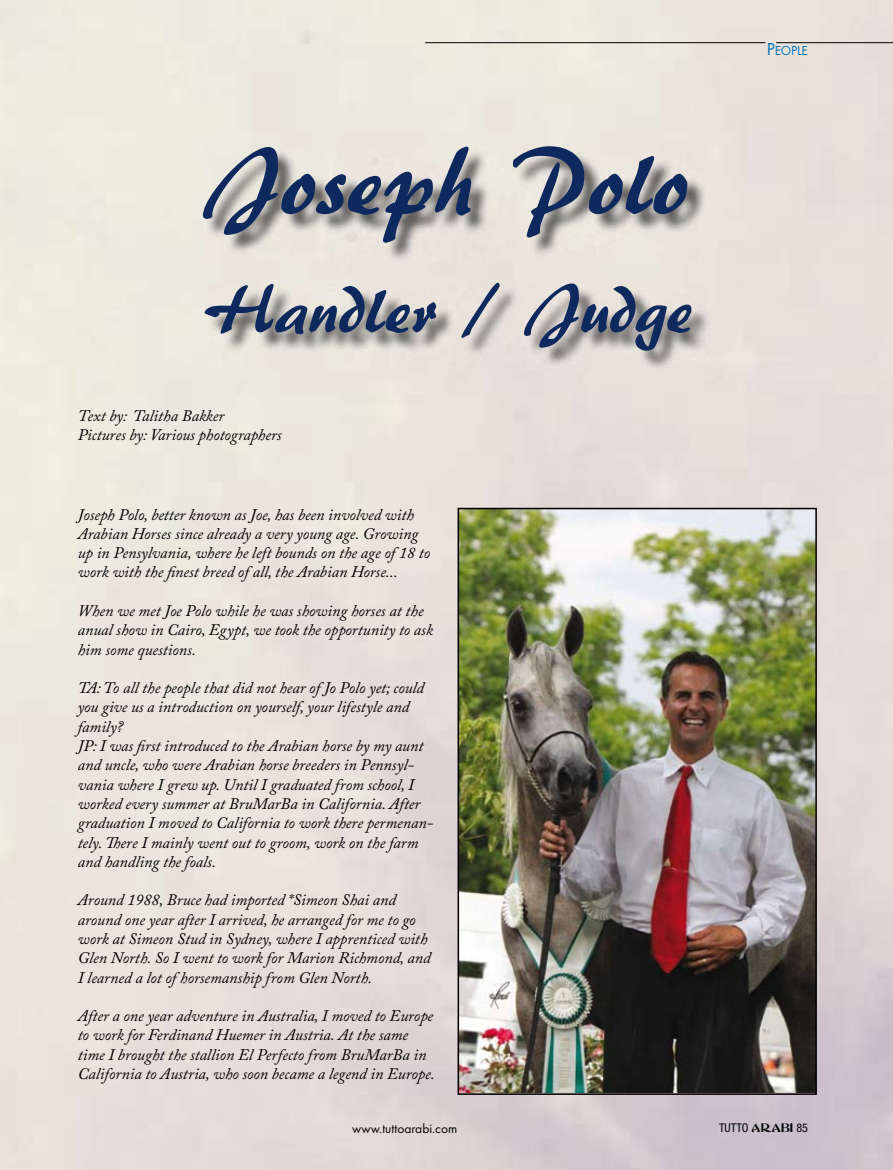
<style>
.page{position:relative;width:893px;height:1170px;background:#fff}
.page>*{position:absolute;margin:0;border:0;box-sizing:border-box;transform-origin:0 0}
.t1{font:96.45px "ARBERKLEY";color:#0e295e}
.t2{font:70.35px "ARBERKLEY";color:#0e295e}
.t3{font:italic 16.05px/19.4px "Adobe Caslon Pro";color:#000}
.t4{font:13.5px "Futura T";color:#000}
.t5{font:13.5px "Futura T";letter-spacing:-.015em;color:#0072ba}
.t6{font:condensed 12px "Helvetica Neue";color:#000}
.s1{font-size:18px}
.s2{font-family:"Abbess";font-stretch:normal}
</style>
<div class="page">
<img style="left:0;top:0;width:893px;height:1169px">
<img style="left:205px;top:148px;width:501px;height:113px">
<img style="left:206px;top:284px;width:503px;height:85px">
<img style="left:461px;top:510px;width:353px;height:581px">
<div style="left:458px;top:507px;width:359px;height:587px;border:2px solid #000"></div>
<hr style="left:776px;top:42px;width:117px;height:1px;background:#000">
<hr style="left:425px;top:42px;width:340px;height:1px;background:#000">
<h1 class="t1" style="left:206px;top:123px;width:484px">Joseph Polo</h1>
<h2 class="t2" style="left:202px;top:266px;width:491px">Handler / Judge</h2>
<p class="t3" style="left:78px;top:405px;width:205px">Text by: Talitha Bakker<br>Pictures by: Various photographers</p>
<p class="t3" style="left:78px;top:504px;width:354px">Joseph Polo, better known as Joe, has been involved with Arabian Horses since already a very young age. Growing up in Pensylvania, where he left bounds on the age of 18 to work with the finest breed of all, the Arabian Horse...</p>
<p class="t3" style="left:78px;top:600px;width:357px">When we met Joe Polo while he was showing horses at the anual show in Cairo, Egypt, we took the opportunity to ask him some questions.</p>
<p class="t3" style="left:78px;top:678px;width:357px">TA: To all the people that did not hear of Jo Polo yet; could you give us a introduction on yourself, your lifestyle and family?<br>JP: I was first introduced to the Arabian horse by my aunt and uncle, who were Arabian horse breeders in Pennsyl&shy;vania where I grew up. Until I graduated from school, I worked every summer at BruMarBa in California. After graduation I moved to California to work there permenan&shy;tely. There I mainly went out to groom, work on the farm and handling the foals.</p>
<p class="t3" style="left:78px;top:890px;width:354px">Around 1988, Bruce had imported *Simeon Shai and around one year after I arrived, he arranged for me to go work at Simeon Stud in Sydney, where I apprenticed with Glen North. So I went to work for Marion Richmond, and I learned a lot of horsemanship from Glen North.</p>
<p class="t3" style="left:78px;top:1005px;width:358px">After a one year adventure in Australia, I moved to Europe to work for Ferdinand Huemer in Austria. At the same time I brought the stallion El Perfecto from BruMarBa in California to Austria, who soon became a legend in Europe.</p>
<p class="t5" style="left:767px;top:43px;width:43px"><span class="s1">P</span>EOPLE</p>
<p class="t4" style="left:352px;top:1120px;width:107px">www.tuttoarabi.com</p>
<p class="t6" style="left:719px;top:1120px;width:90px">TUTTO <span class="s2">ARABI</span> 85</p>
</div>
